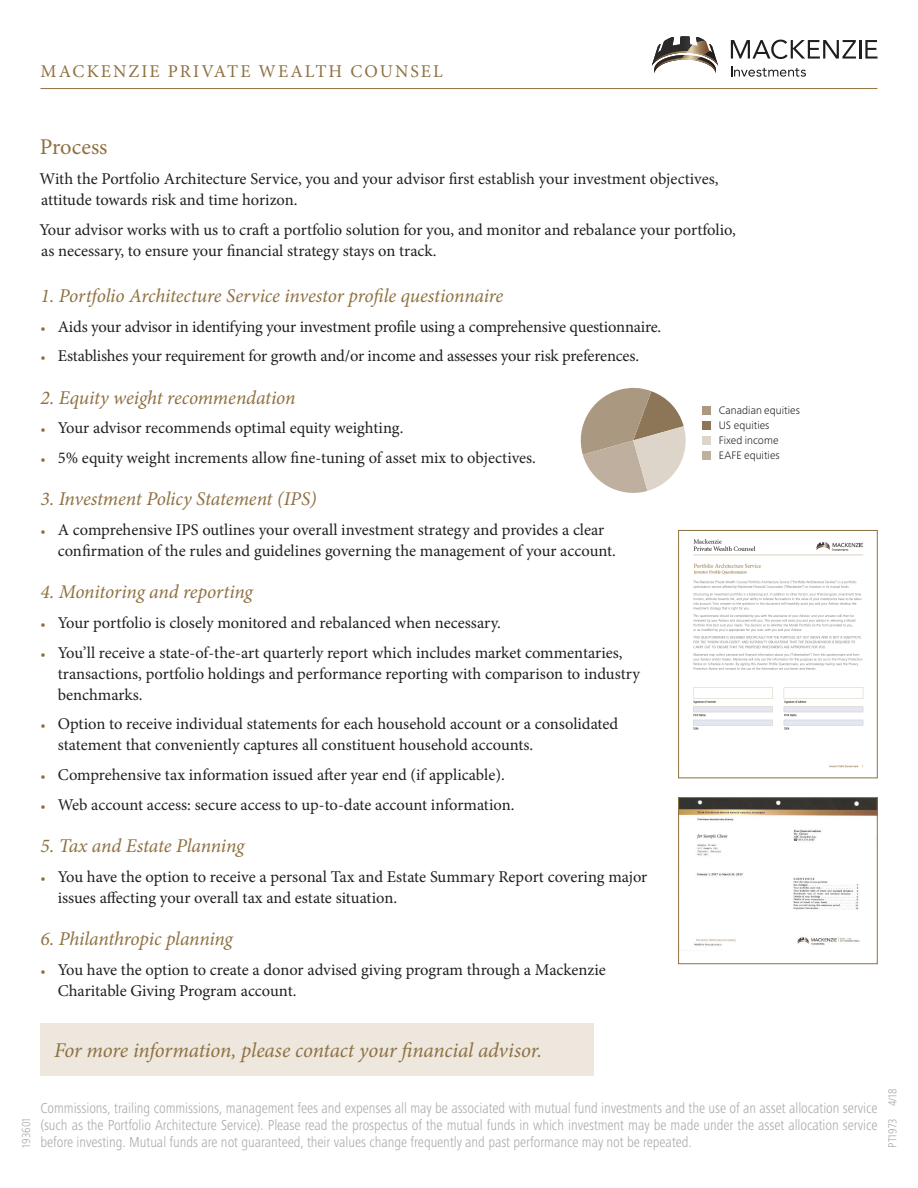
<style>
.page{position:relative;width:918px;height:1188px;background:#fff}
.page>*{position:absolute;margin:0;border:0;box-sizing:border-box;transform-origin:0 0}
.t1{font:22.5px "Minion Pro";letter-spacing:-.005em;color:#8f7141}
.t2{font:italic 21px "Minion Pro";letter-spacing:-.01em;color:#8f7141}
.t3{font:italic 19.5px "Minion Pro";letter-spacing:-.01em;color:#8f7141}
.t4{font:18px "Minion Pro";letter-spacing:.115em;color:#8f7141}
.t5{font:16.5px/21px "Minion Pro";letter-spacing:-.005em;color:#231f20}
.t6{font:300 condensed 15px/17.2px "Frutiger Next Pro";letter-spacing:-.005em;color:#a8a9ad;text-align:justify}
.t7{font:300 condensed 12px "Frutiger Next Pro";letter-spacing:-.005em;color:#a8a9ad}
.t8{font:300 11.25px/14.9px "Frutiger Next Pro";letter-spacing:.005em;color:#231f20}
.s1{font-size:13.5px;color:#8f7141}
</style>
<div class="page">
<svg style="left:731px;top:40px;width:147px;height:19px"></svg>
<svg style="left:731px;top:66px;width:75px;height:11px"></svg>
<svg style="left:652px;top:36px;width:66px;height:37px"></svg>
<hr style="left:40px;top:88px;width:838px;height:1px;background:#8f7141">
<img style="left:693px;top:539px;width:171px;height:229px">
<div style="left:678px;top:530px;width:199px;height:248px;border:1px solid #8f7141"></div>
<img style="left:680px;top:799px;width:195px;height:152px">
<div style="left:678px;top:797px;width:199px;height:167px;border:1px solid #8f7141"></div>
<div style="left:40px;top:1023px;width:554px;height:53px;background:#ede7de"></div>
<svg style="left:581px;top:388px;width:105px;height:105px"></svg>
<div style="left:702px;top:451px;width:9px;height:9px;background:#c0b09e"></div>
<div style="left:702px;top:436px;width:9px;height:9px;background:#ded5ca"></div>
<div style="left:702px;top:421px;width:9px;height:9px;background:#8e7558"></div>
<div style="left:702px;top:406px;width:9px;height:9px;background:#ad9882"></div>
<p class="t4" style="left:41px;top:59px;width:404px">MACKENZIE PRIVATE WEALTH COUNSEL</p>
<h1 class="t1" style="left:40px;top:132px;width:69px">Process</h1>
<p class="t5" style="left:40px;top:168px;width:680px">With the Portfolio Architecture Service, you and your advisor first establish your investment objectives, attitude towards risk and time horizon.</p>
<p class="t5" style="left:39px;top:219px;width:698px">Your advisor works with us to craft a portfolio solution for you, and monitor and rebalance your portfolio, as necessary, to ensure your financial strategy stays on track.</p>
<p class="t3" style="left:40px;top:282px;width:464px">1. Portfolio Architecture Service investor profile questionnaire</p>
<p class="t5" style="left:40px;top:316px;width:622px"><span class="s1">•</span> Aids your advisor in identifying your investment profile using a comprehensive questionnaire.</p>
<p class="t5" style="left:40px;top:346px;width:600px"><span class="s1">•</span> Establishes your requirement for growth and/or income and assesses your risk preferences.</p>
<p class="t3" style="left:40px;top:384px;width:257px">2. Equity weight recommendation</p>
<p class="t5" style="left:40px;top:418px;width:364px"><span class="s1">•</span> Your advisor recommends optimal equity weighting.</p>
<p class="t5" style="left:40px;top:447px;width:497px"><span class="s1">•</span> 5% equity weight increments allow fine-tuning of asset mix to objectives.</p>
<p class="t3" style="left:40px;top:486px;width:278px">3. Investment Policy Statement (IPS)</p>
<p class="t5" style="left:58px;top:519px;width:560px;text-indent:-17px"><span class="s1">•</span> A comprehensive IPS outlines your overall investment strategy and provides a clear confirmation of the rules and guidelines governing the management of your account.</p>
<p class="t3" style="left:40px;top:579px;width:214px">4. Monitoring and reporting</p>
<p class="t5" style="left:40px;top:612px;width:462px"><span class="s1">•</span> Your portfolio is closely monitored and rebalanced when necessary.</p>
<p class="t5" style="left:58px;top:642px;width:584px;text-indent:-17px"><span class="s1">•</span> You’ll receive a state-of-the-art quarterly report which includes market commentaries, transactions, portfolio holdings and performance reporting with comparison to industry benchmarks.</p>
<p class="t5" style="left:58px;top:714px;width:562px;text-indent:-17px"><span class="s1">•</span> Option to receive individual statements for each household account or a consolidated statement that conveniently captures all constituent household accounts.</p>
<p class="t5" style="left:40px;top:764px;width:466px"><span class="s1">•</span> Comprehensive tax information issued after year end (if applicable).</p>
<p class="t5" style="left:40px;top:794px;width:476px"><span class="s1">•</span> Web account access: secure access to up-to-date account information.</p>
<p class="t3" style="left:40px;top:832px;width:205px">5. Tax and Estate Planning</p>
<p class="t5" style="left:58px;top:866px;width:591px;text-indent:-17px"><span class="s1">•</span> You have the option to receive a personal Tax and Estate Summary Report covering major issues affecting your overall tax and estate situation.</p>
<p class="t3" style="left:40px;top:925px;width:194px">6. Philanthropic planning</p>
<p class="t5" style="left:58px;top:959px;width:550px;text-indent:-17px"><span class="s1">•</span> You have the option to create a donor advised giving program through a Mackenzie<br>Charitable Giving Program account.</p>
<p class="t8" style="left:719px;top:403px;width:83px">Canadian equities<br>US equities<br>Fixed income<br>EAFE equities</p>
<p class="t2" style="left:54px;top:1036px;width:490px">For more information, please contact your financial advisor.</p>
<p class="t7" style="left:19px;top:1148px;width:31px;rotate:-90deg">193601</p>
<p class="t6" style="left:40px;top:1099px;width:839px">Commissions, trailing commissions, management fees and expenses all may be associated with mutual fund investments and the use of an asset allocation service (such as the Portfolio Architecture Service). Please read the prospectus of the mutual funds in which investment may be made under the asset allocation service before investing. Mutual funds are not guaranteed, their values change frequently and past performance may not be repeated.</p>
<p class="t7" style="left:886px;top:1148px;width:60px;rotate:-90deg">PT1973 4/18</p>
</div>
